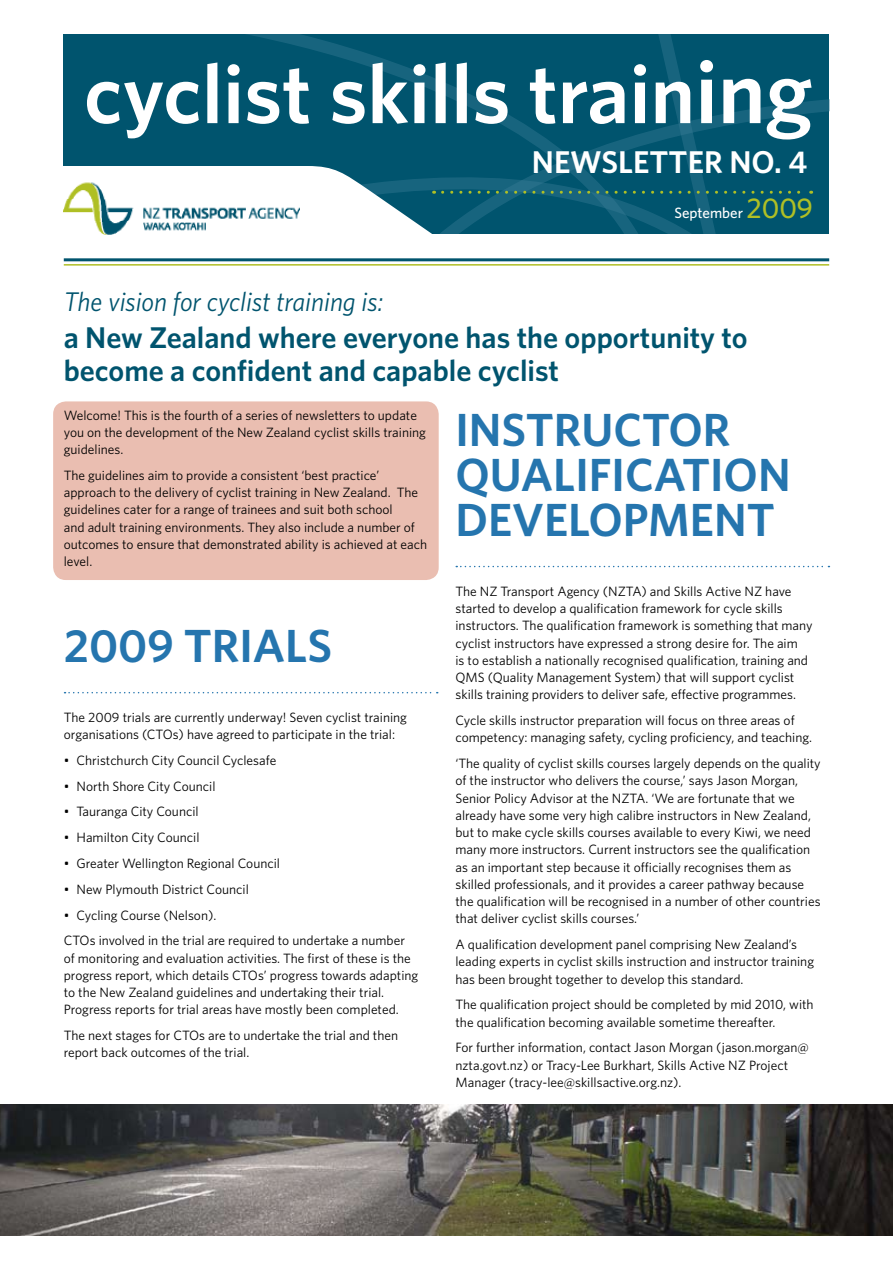
<style>
.page{position:relative;width:893px;height:1263px;background:#fff}
.page>*{position:absolute;margin:0;border:0;box-sizing:border-box;transform-origin:0 0}
.t1{font:600 84px "Whitney";color:#fff}
.t2{font:600 46.5px/45px "Whitney";color:#2575ae}
.t3{font:600 31.5px "Whitney";color:#fff}
.t4{font:600 30px/33px "Whitney";color:#00546e}
.t5{font:italic 27px "Whitney";color:#00546e}
.t6{font:500 15px "Whitney";color:#fff}
.t7{font:13.5px/17.2px "Whitney";color:#000}
.s1{font-size:90px}
.s2{font-size:28.5px;color:#afbf25}
</style>
<div class="page">
<div style="left:64px;top:34px;width:765px;height:200px;background:#00546e"></div>
<svg style="left:63px;top:166px;width:418px;height:100px"></svg>
<img style="left:64px;top:177px;width:52px;height:57px">
<hr style="left:64px;top:264px;width:765px;height:2px;background:#afbf25">
<hr style="left:64px;top:258px;width:765px;height:3px;background:#00546e">
<img style="left:0;top:1104px;width:893px;height:131px">
<div style="left:53px;top:401px;width:386px;height:179px;background:#eabeb1;border-radius:13px"></div>
<svg style="left:116px;top:34px;width:713px;height:200px"></svg>
<svg style="left:65px;top:692px;width:373px;height:1px"></svg>
<svg style="left:456px;top:566px;width:373px;height:1px"></svg>
<h1 class="t1" style="left:84px;top:38px;width:730px">cyclist skills train<span class="s1">ing</span></h1>
<h3 class="t3" style="left:532px;top:141px;width:277px">Newsletter No. 4</h3>
<p class="t6" style="left:674px;top:203px;width:140px">September <span class="s2">2009</span></p>
<h3 class="t5" style="left:64px;top:283px;width:321px">The vision for cyclist training is:</h3>
<h3 class="t4" style="left:64px;top:320px;width:685px">a New Zealand where everyone has the opportunity to become a confident and capable cyclist</h3>
<p class="t7" style="left:64px;top:406px;width:364px">Welcome! This is the fourth of a series of newsletters to update you on the development of the New Zealand cyclist skills training guidelines.</p>
<p class="t7" style="left:64px;top:466px;width:365px">The guidelines aim to provide a consistent ‘best practice’ approach to the delivery of cyclist training in New Zealand. The guidelines cater for a range of trainees and suit both school<br>and adult training environments. They also include a number of outcomes to ensure that demonstrated ability is achieved at each level.</p>
<h2 class="t2" style="left:455px;top:406px;width:337px">INSTRUCTOR<br>QUALIFICATION<br>DEVELOPMENT</h2>
<h2 class="t2" style="left:64px;top:622px;width:244px">2009 TRIALS</h2>
<p class="t7" style="left:64px;top:708px;width:345px">The 2009 trials are currently underway! Seven cyclist training organisations (CTOs) have agreed to participate in the trial:</p>
<p class="t7" style="left:64px;top:751px;width:214px">• Christchurch City Council Cyclesafe</p>
<p class="t7" style="left:64px;top:777px;width:153px">• North Shore City Council</p>
<p class="t7" style="left:64px;top:803px;width:136px">• Tauranga City Council</p>
<p class="t7" style="left:64px;top:828px;width:137px">• Hamilton City Council</p>
<p class="t7" style="left:64px;top:854px;width:218px">• Greater Wellington Regional Council</p>
<p class="t7" style="left:64px;top:880px;width:187px">• New Plymouth District Council</p>
<p class="t7" style="left:64px;top:901px;width:343px;line-height:25.8px">• Cycling Course (Nelson).<br>CTOs involved in the trial are required to undertake a number</p>
<p class="t7" style="left:64px;top:949px;width:356px">of monitoring and evaluation activities. The first of these is the progress report, which details CTOs’ progress towards adapting to the New Zealand guidelines and undertaking their trial.<br>Progress reports for trial areas have mostly been completed.</p>
<p class="t7" style="left:64px;top:1026px;width:336px">The next stages for CTOs are to undertake the trial and then report back outcomes of the trial.</p>
<p class="t7" style="left:455px;top:582px;width:359px">The NZ Transport Agency (NZTA) and Skills Active NZ have started to develop a qualification framework for cycle skills instructors. The qualification framework is something that many cyclist instructors have expressed a strong desire for. The aim<br>is to establish a nationally recognised qualification, training and QMS (Quality Management System) that will support cyclist skills training providers to deliver safe, effective programmes.</p>
<p class="t7" style="left:455px;top:711px;width:358px">Cycle skills instructor preparation will focus on three areas of competency: managing safety, cycling proficiency, and teaching.</p>
<p class="t7" style="left:455px;top:754px;width:367px">‘The quality of cyclist skills courses largely depends on the quality of the instructor who delivers the course,’ says Jason Morgan, Senior Policy Advisor at the NZTA. ‘We are fortunate that we already have some very high calibre instructors in New Zealand, but to make cycle skills courses available to every Kiwi, we need many more instructors. Current instructors see the qualification as an important step because it officially recognises them as skilled professionals, and it provides a career pathway because the qualification will be recognised in a number of other countries that deliver cyclist skills courses.’</p>
<p class="t7" style="left:455px;top:935px;width:360px">A qualification development panel comprising New Zealand’s leading experts in cyclist skills instruction and instructor training has been brought together to develop this standard.</p>
<p class="t7" style="left:455px;top:996px;width:360px">The qualification project should be completed by mid 2010, with the qualification becoming available sometime thereafter.</p>
<p class="t7" style="left:455px;top:1039px;width:355px">For further information, contact Jason Morgan (jason.morgan@ nzta.govt.nz) or Tracy-Lee Burkhart, Skills Active NZ Project<br>Manager (tracy-lee@skillsactive.org.nz).</p>
</div>
